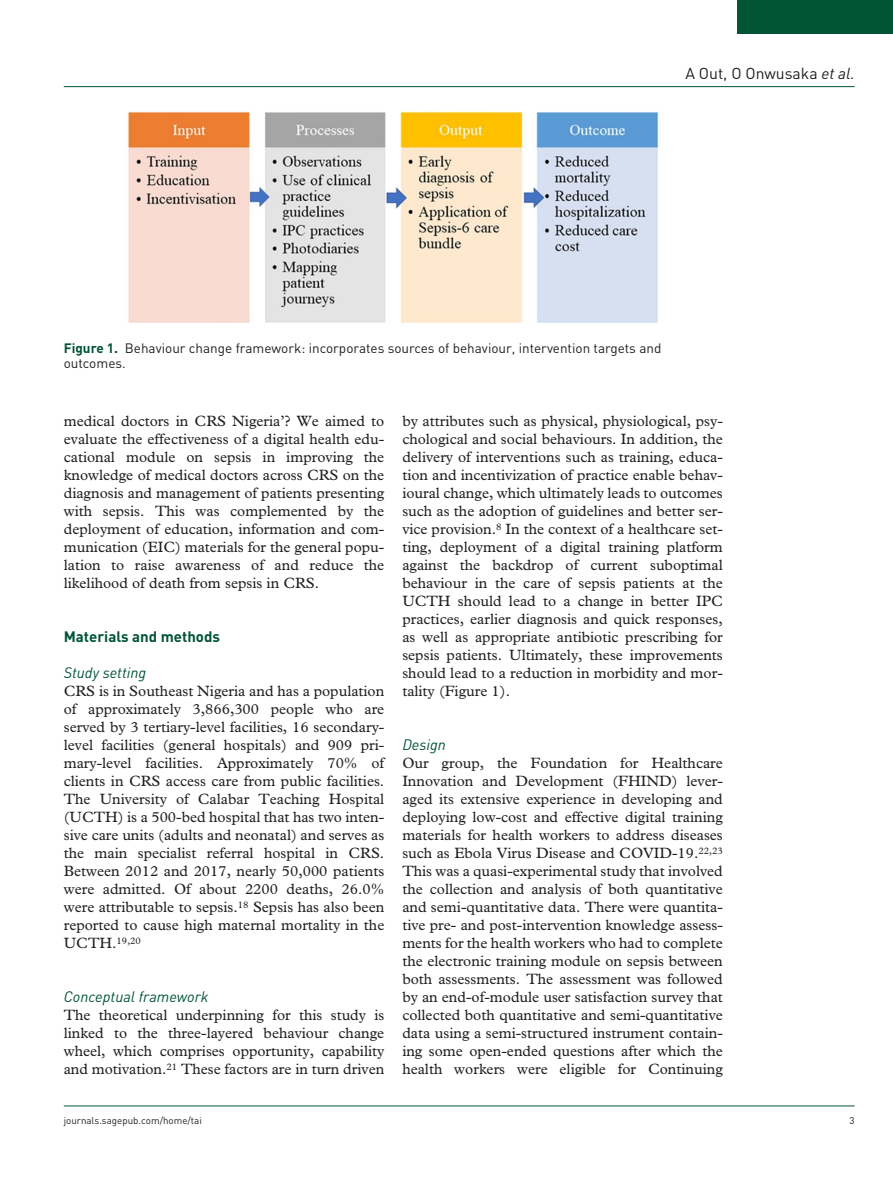
<style>
.page{position:relative;width:893px;height:1191px;background:#fff}
.page>*{position:absolute;margin:0;border:0;box-sizing:border-box;transform-origin:0 0}
.t1{font:15.75px "DIN";color:#231f20}
.t2{font:15px/18px "Plantin Std";color:#231f20;text-align:justify}
.t3{font:italic 15px "DIN";color:#015436}
.t4{font:700 15px "DIN";color:#015436}
.t5{font:13.5px/15.8px "DIN";color:#231f20}
.t6{font:9.75px "DIN";color:#231f20}
.s1{font-style:italic}
.s2{font-weight:700;color:#015436}
</style>
<div class="page">
<hr style="left:64px;top:86px;width:791px;height:1px;background:#015436">
<hr style="left:64px;top:1105px;width:791px;height:1px;background:#015436">
<div style="left:738px;top:0;width:155px;height:34px;background:#015436"></div>
<img style="left:127px;top:111px;width:532px;height:213px">
<p class="t1" style="left:685px;top:63px;width:171px">A Out, O Onwusaka <span class="s1">et al.</span></p>
<p class="t5" style="left:64px;top:339px;width:599px"><span class="s2">Figure 1.</span> Behaviour change framework: incorporates sources of behaviour, intervention targets and outcomes.</p>
<p class="t2" style="left:64px;top:412px;width:322px">medical doctors in CRS Nigeria’? We aimed to evaluate the effectiveness of a digital health edu&shy;cational module on sepsis in improving the knowledge of medical doctors across CRS on the diagnosis and management of patients presenting with sepsis. This was complemented by the deployment of education, information and com&shy;munication (EIC) materials for the general popu&shy;lation to raise awareness of and reduce the likelihood of death from sepsis in CRS.</p>
<p class="t4" style="left:64px;top:627px;width:158px">Materials and methods</p>
<p class="t3" style="left:64px;top:663px;width:84px">Study setting</p>
<p class="t2" style="left:64px;top:682px;width:322px">CRS is in Southeast Nigeria and has a population of approximately 3,866,300 people who are served by 3 tertiary-level facilities, 16 secondary&shy;level facilities (general hospitals) and 909 pri&shy;mary-level facilities. Approximately 70% of clients in CRS access care from public facilities.<br>The University of Calabar Teaching Hospital (UCTH) is a 500-bed hospital that has two inten&shy;sive care units (adults and neonatal) and serves as the main specialist referral hospital in CRS.<br>Between 2012 and 2017, nearly 50,000 patients were admitted. Of about 2200 deaths, 26.0% were attributable to sepsis.<sup>18</sup> Sepsis has also been reported to cause high maternal mortality in the UCTH.<sup>19,20</sup></p>
<p class="t3" style="left:64px;top:987px;width:146px">Conceptual framework</p>
<p class="t2" style="left:64px;top:1006px;width:322px">The theoretical underpinning for this study is linked to the three-layered behaviour change wheel, which comprises opportunity, capability and motivation.<sup>21</sup> These factors are in turn driven</p>
<p class="t2" style="left:402px;top:412px;width:322px">by attributes such as physical, physiological, psy&shy;chological and social behaviours. In addition, the delivery of interventions such as training, educa&shy;tion and incentivization of practice enable behav&shy;ioural change, which ultimately leads to outcomes such as the adoption of guidelines and better ser&shy;vice provision.<sup>8</sup> In the context of a healthcare set&shy;ting, deployment of a digital training platform against the backdrop of current suboptimal behaviour in the care of sepsis patients at the UCTH should lead to a change in better IPC practices, earlier diagnosis and quick responses, as well as appropriate antibiotic prescribing for sepsis patients. Ultimately, these improvements should lead to a reduction in morbidity and mor&shy;tality (Figure 1).</p>
<p class="t3" style="left:402px;top:735px;width:45px">Design</p>
<p class="t2" style="left:402px;top:754px;width:322px">Our group, the Foundation for Healthcare Innovation and Development (FHIND) lever&shy;aged its extensive experience in developing and deploying low-cost and effective digital training materials for health workers to address diseases such as Ebola Virus Disease and COVID-19.<sup>22,23<br></sup>This was a quasi-experimental study that involved the collection and analysis of both quantitative and semi-quantitative data. There were quantita&shy;tive pre- and post-intervention knowledge assess&shy;ments for the health workers who had to complete the electronic training module on sepsis between both assessments. The assessment was followed by an end-of-module user satisfaction survey that collected both quantitative and semi-quantitative data using a semi-structured instrument contain&shy;ing some open-ended questions after which the health workers were eligible for Continuing</p>
<p class="t6" style="left:64px;top:1114px;width:140px">journals.sagepub.com/home/tai</p>
<p class="t6" style="left:850px;top:1114px;width:7px">3</p>
</div>
